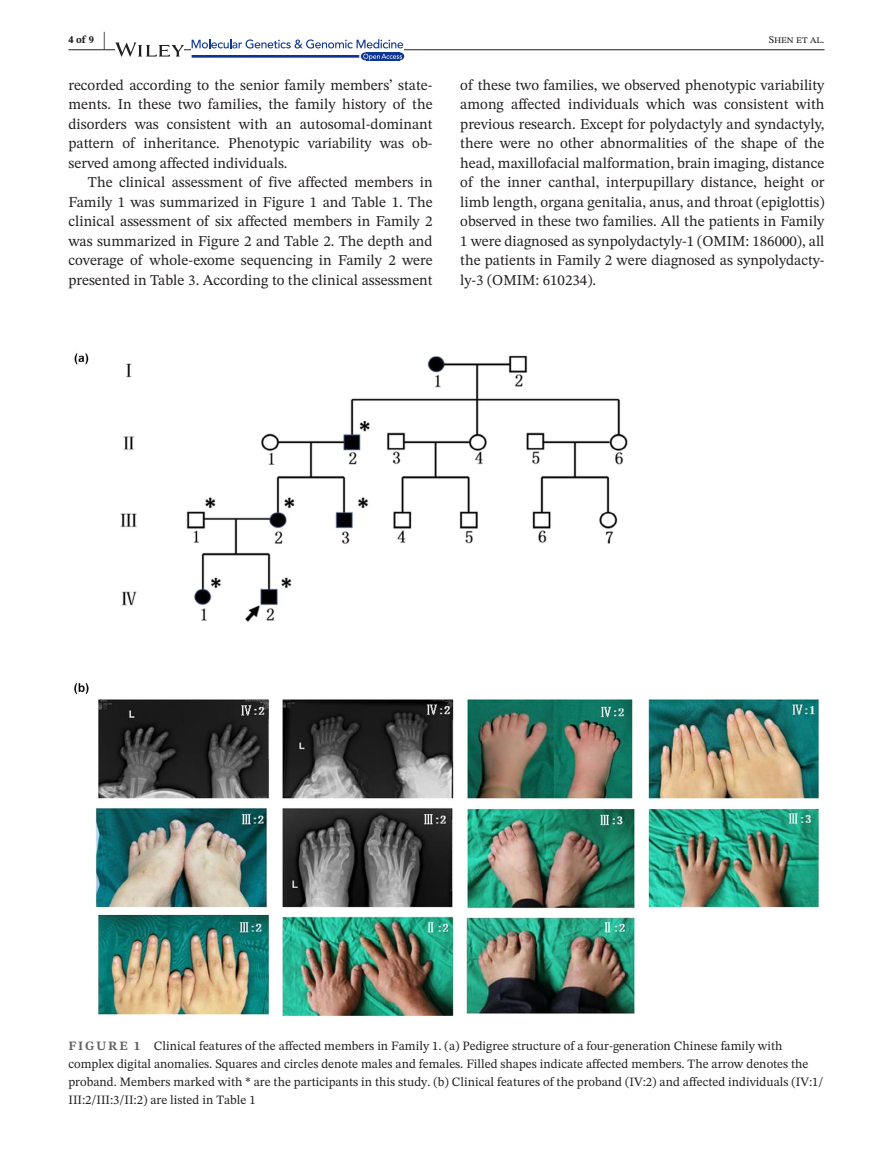
<style>
.page{position:relative;width:893px;height:1174px;background:#fff}
.page>*{position:absolute;margin:0;border:0;box-sizing:border-box;transform-origin:0 0}
.t1{font:15px/19.5px "STIX Two Text";color:#231f20;text-align:justify}
.t2{font:12.75px/18px "STIX Two Text";color:#231f20}
.t3{font:10.5px "STIX Two Text";color:#231f20}
.t4{font:700 10.5px "STIX Two Text";color:#231f20}
.s1{font-size:21px}
.s2{font-weight:700;color:#636366}
</style>
<div class="page">
<hr style="left:68px;top:49px;width:756px;height:1px;background:#231f20">
<svg style="left:115px;top:43px;width:69px;height:14px"></svg>
<svg style="left:192px;top:39px;width:211px;height:21px"></svg>
<img style="left:74px;top:353px;width:746px;height:664px">
<p class="t4" style="left:68px;top:32px;width:39px">4 of 9 <span class="s1">|</span></p>
<p class="t3" style="left:769px;top:32px;width:57px">Shen et al.</p>
<p class="t1" style="left:68px;top:75px;width:366px">recorded according to the senior family members’ state&shy;ments. In these two families, the family history of the disorders was consistent with an autosomal-dominant pattern of inheritance. Phenotypic variability was ob&shy;served among affected individuals.</p>
<p class="t1" style="left:68px;top:172px;width:366px;text-indent:20px">The clinical assessment of five affected members in Family 1 was summarized in Figure 1 and Table 1. The clinical assessment of six affected members in Family 2 was summarized in Figure 2 and Table 2. The depth and coverage of whole-exome sequencing in Family 2 were presented in Table 3. According to the clinical assessment</p>
<p class="t1" style="left:460px;top:75px;width:366px">of these two families, we observed phenotypic variability among affected individuals which was consistent with previous research. Except for polydactyly and syndactyly, there were no other abnormalities of the shape of the head, maxillofacial malformation, brain imaging, distance of the inner canthal, interpupillary distance, height or limb length, organa genitalia, anus, and throat (epiglottis) observed in these two families. All the patients in Family 1 were diagnosed as synpolydactyly-1 (OMIM: 186000), all the patients in Family 2 were diagnosed as synpolydacty&shy;ly-3 (OMIM: 610234).</p>
<p class="t2" style="left:68px;top:1036px;width:756px"><span class="s2">FIGURE 1</span> Clinical features of the affected members in Family 1. (a) Pedigree structure of a four-generation Chinese family with complex digital anomalies. Squares and circles denote males and females. Filled shapes indicate affected members. The arrow denotes the proband. Members marked with * are the participants in this study. (b) Clinical features of the proband (IV:2) and affected individuals (IV:1/ III:2/III:3/II:2) are listed in Table 1</p>
</div>
